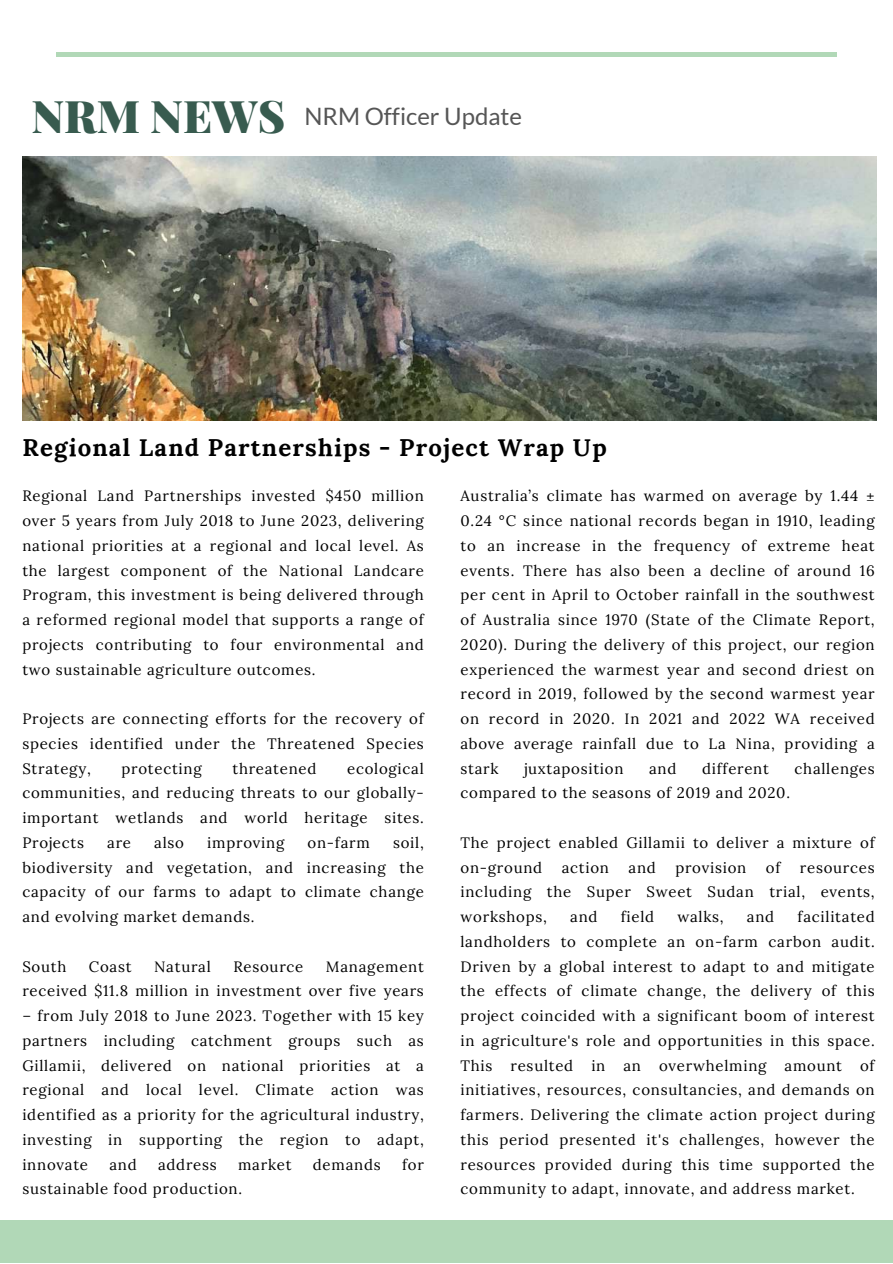
<style>
.page{position:relative;width:893px;height:1264px;background:#fff}
.page>*{position:absolute;margin:0;border:0;box-sizing:border-box;transform-origin:0 0}
.t1{font:700 24px "Lora";letter-spacing:.05em;color:#000}
.t2{font:24px "Lato";color:#565656}
.t3{font:15px/24.8px "Lora";letter-spacing:.05em;color:#000;text-align:justify}
.s1{font-family:"Playfair Display";font-weight:900;font-size:45px;color:#385b4f}
</style>
<div class="page">
<div style="left:0;top:1219px;width:892px;height:43px;background:#b1d8b7"></div>
<hr style="left:56px;top:53px;width:780px;height:4px;background:#b1d8b7">
<img style="left:22px;top:156px;width:853px;height:264px">
<h1 class="t2" style="left:31px;top:101px;width:492px"><span class="s1">NRM NEWS</span> NRM Officer Update</h1>
<h1 class="t1" style="left:22px;top:432px;width:586px">Regional Land Partnerships - Project Wrap Up</h1>
<p class="t3" style="left:460px;top:483px;width:415px">Australia’s climate has warmed on average by 1.44 ± 0.24 °C since national records began in 1910, leading to an increase in the frequency of extreme heat events. There has also been a decline of around 16 per cent in April to October rainfall in the southwest of Australia since 1970 (State of the Climate Report, 2020). During the delivery of this project, our region experienced the warmest year and second driest on record in 2019, followed by the second warmest year on record in 2020. In 2021 and 2022 WA received above average rainfall due to La Nina, providing a stark</p>
<p class="t3" style="left:22px;top:483px;width:403px">Regional Land Partnerships invested $450 million over 5 years from July 2018 to June 2023, delivering national priorities at a regional and local level. As the largest component of the National Landcare Program, this investment is being delivered through a reformed regional model that supports a range of projects contributing to four environmental and two sustainable agriculture outcomes.</p>
<p class="t3" style="left:22px;top:706px;width:403px">Projects are connecting efforts for the recovery of species identified under the Threatened Species Strategy,</p>
<p class="t3" style="left:524px;top:755px;width:101px">juxtaposition</p>
<p class="t3" style="left:649px;top:755px;width:29px">and</p>
<p class="t3" style="left:702px;top:755px;width:68px">different</p>
<p class="t3" style="left:794px;top:755px;width:82px">challenges</p>
<p class="t3" style="left:460px;top:780px;width:331px">compared to the seasons of 2019 and 2020.</p>
<p class="t3" style="left:460px;top:830px;width:415px">The project enabled Gillamii to deliver a mixture of on-ground</p>
<p class="t3" style="left:22px;top:755px;width:403px;text-indent:325px">ecological communities, and reducing threats to our globally&shy;important wetlands and world heritage sites.<br>Projects</p>
<p class="t3" style="left:121px;top:755px;width:82px">protecting</p>
<p class="t3" style="left:232px;top:755px;width:85px">threatened</p>
<p class="t3" style="left:107px;top:830px;width:25px">are</p>
<p class="t3" style="left:154px;top:830px;width:31px">also</p>
<p class="t3" style="left:207px;top:830px;width:78px">improving</p>
<p class="t3" style="left:307px;top:830px;width:64px">on-farm</p>
<p class="t3" style="left:22px;top:830px;width:403px;text-indent:371px">soil, biodiversity and vegetation, and increasing the capacity of our farms to adapt to climate change and evolving market demands.</p>
<p class="t3" style="left:22px;top:953px;width:45px">South</p>
<p class="t3" style="left:89px;top:953px;width:44px">Coast</p>
<p class="t3" style="left:154px;top:953px;width:58px">Natural</p>
<p class="t3" style="left:233px;top:953px;width:71px">Resource</p>
<p class="t3" style="left:561px;top:854px;width:49px">action</p>
<p class="t3" style="left:628px;top:854px;width:29px">and</p>
<p class="t3" style="left:675px;top:854px;width:72px">provision</p>
<p class="t3" style="left:765px;top:854px;width:16px">of</p>
<p class="t3" style="left:460px;top:854px;width:415px;text-indent:339px">resources including the Super Sweet Sudan trial, events, workshops,</p>
<p class="t3" style="left:460px;top:904px;width:415px;text-indent:337px">facilitated landholders to complete an on-farm carbon audit.<br>Driven by a global interest to adapt to and mitigate the effects of climate change, the delivery of this project coincided with a significant boom of interest in agriculture's role and opportunities in this space.<br>This resulted in an overwhelming amount of initiatives, resources, consultancies, and demands on farmers. Delivering the climate action project during this period presented it's challenges, however the resources provided during this time supported the community to adapt, innovate, and address market.</p>
<p class="t3" style="left:570px;top:904px;width:29px">and</p>
<p class="t3" style="left:620px;top:904px;width:35px">field</p>
<p class="t3" style="left:677px;top:904px;width:48px">walks,</p>
<p class="t3" style="left:747px;top:904px;width:29px">and</p>
<p class="t3" style="left:22px;top:953px;width:403px;text-align:right">Management<br>received $11.8 million in investment over five years</p>
<p class="t3" style="left:22px;top:1003px;width:403px">– from July 2018 to June 2023. Together with 15 key partners including catchment groups such as Gillamii, delivered on national priorities at a regional and local level. Climate action was identified as a priority for the agricultural industry, investing in supporting the region to adapt, innovate</p>
<p class="t3" style="left:109px;top:1151px;width:29px">and</p>
<p class="t3" style="left:158px;top:1151px;width:60px">address</p>
<p class="t3" style="left:238px;top:1151px;width:55px">market</p>
<p class="t3" style="left:313px;top:1151px;width:69px">demands</p>
<p class="t3" style="left:402px;top:1151px;width:23px">for</p>
<p class="t3" style="left:22px;top:1176px;width:221px">sustainable food production.</p>
</div>
